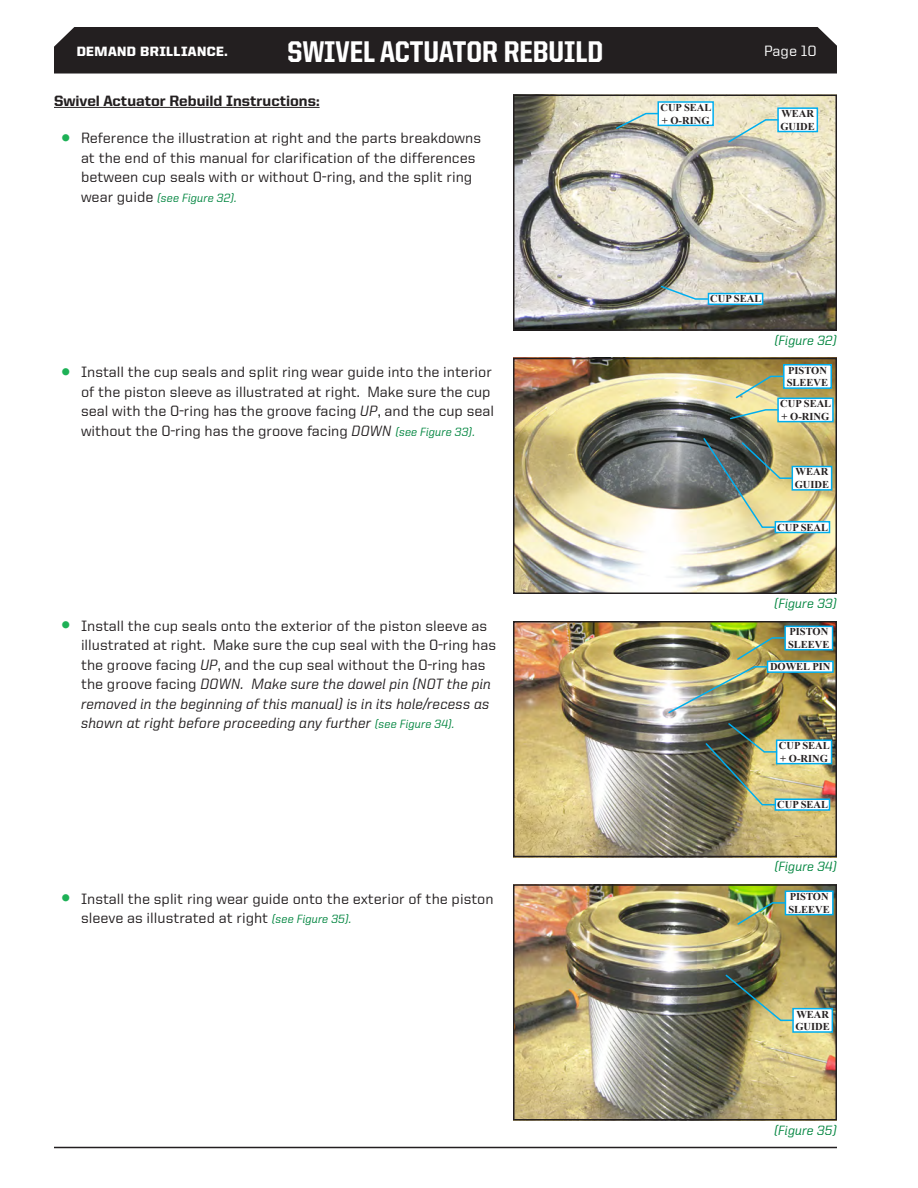
<style>
.page{position:relative;width:918px;height:1188px;background:#fff}
.page>*{position:absolute;margin:0;border:0;box-sizing:border-box;transform-origin:0 0}
.slate_follower_2{font:800 30px "United Sans Semi Cond";color:#fff}
.t1{font:500 15px/19.5px "United Sans Reg";color:#231f20}
.slate_body_text{font:800 15px "United Sans Reg";color:#231f20}
.t2{font:500 15px "United Sans Reg";color:#fff}
.slate_figure{font:500 13.5px "United Italic Reg";color:#00853f}
.t3{font:900 13.5px "United Sans Reg";letter-spacing:.03em;color:#fff}
.t4{font:500 12px "United Italic Reg";color:#00853f}
.caption_text{font:700 10.5px "Times New Roman";color:#231f20}
.s1{font-family:"Arial";font-weight:400;font-size:28.5px;color:#1db156}
.s2{font-family:"United Sans Reg";font-size:15px;color:#231f20}
.s3{font-family:"United Italic Reg"}
.s4{font-family:"United Italic Reg";font-size:12px;color:#00853f}
</style>
<div class="page">
<hr style="left:54px;top:107px;width:266px;height:1px;background:#231f20">
<div style="left:54px;top:27px;width:783px;height:47px;background:#231f20"></div>
<img style="left:516px;top:97px;width:318px;height:231px">
<div style="left:513px;top:94px;width:324px;height:237px;border:2px solid #231f20"></div>
<img style="left:516px;top:624px;width:318px;height:230px">
<div style="left:513px;top:621px;width:324px;height:236px;border:2px solid #231f20"></div>
<img style="left:516px;top:887px;width:318px;height:230px">
<div style="left:513px;top:884px;width:324px;height:236px;border:2px solid #231f20"></div>
<img style="left:516px;top:361px;width:318px;height:230px">
<div style="left:513px;top:358px;width:324px;height:236px;border:2px solid #231f20"></div>
<svg style="left:727px;top:107px;width:92px;height:37px"></svg>
<svg style="left:660px;top:285px;width:104px;height:21px"></svg>
<svg style="left:615px;top:100px;width:100px;height:30px"></svg>
<img style="left:736px;top:890px;width:98px;height:36px">
<img style="left:702px;top:437px;width:131px;height:97px">
<svg style="left:729px;top:363px;width:105px;height:60px"></svg>
<img style="left:704px;top:722px;width:129px;height:90px">
<img style="left:724px;top:973px;width:110px;height:61px">
<img style="left:667px;top:625px;width:167px;height:90px">
<hr style="left:54px;top:1147px;width:783px;height:1px;background:#231f20">
<p class="t3" style="left:77px;top:44px;width:152px">DEMAND BRILLIANCE.</p>
<p class="slate_follower_2" style="left:288px;top:36px;width:317px">SWIVEL ACTUATOR REBUILD</p>
<p class="t2" style="left:764px;top:43px;width:54px">Page 10</p>
<p class="slate_body_text" style="left:54px;top:92px;width:267px">Swivel Actuator Rebuild Instructions:</p>
<p class="t1" style="left:81px;top:128px;width:402px;text-indent:-20px"><span class="s1">•</span> Reference the illustration at right and the parts breakdowns at the end of this manual for clarification of the differences between cup seals with or without O-ring, and the split ring</p>
<p class="t4" style="left:81px;top:191px;width:158px"><span class="s2">wear guide</span> (see Figure 32).</p>
<p class="t1" style="left:81px;top:362px;width:415px;text-indent:-20px"><span class="s1">•</span> Install the cup seals and split ring wear guide into the interior of the piston sleeve as illustrated at right. Make sure the cup seal with the O-ring has the groove facing <span class="s3">UP</span>, and the cup seal without the O-ring has the groove facing <span class="s3">DOWN</span> <span class="s4">(see Figure 33).</span></p>
<p class="t1" style="left:81px;top:616px;width:417px;text-indent:-20px"><span class="s1">•</span> Install the cup seals onto the exterior of the piston sleeve as illustrated at right. Make sure the cup seal with the O-ring has the groove facing <span class="s3">UP</span>, and the cup seal without the O-ring has the groove facing <span class="s3">DOWN. Make sure the dowel pin (NOT the pin removed in the beginning of this manual) is in its hole/recess as shown at right before proceeding any further</span> <span class="s4">(see Figure 34).</span></p>
<p class="t1" style="left:81px;top:889px;width:414px;text-indent:-20px"><span class="s1">•</span> Install the split ring wear guide onto the exterior of the piston sleeve as illustrated at right <span class="s4">(see Figure 35).</span></p>
<p class="caption_text" style="left:660px;top:100px;width:53px">CUP SEAL</p>
<p class="caption_text" style="left:662px;top:113px;width:49px">+ O-RING</p>
<p class="caption_text" style="left:781px;top:106px;width:34px">WEAR</p>
<p class="caption_text" style="left:780px;top:119px;width:36px">GUIDE</p>
<p class="caption_text" style="left:710px;top:292px;width:53px">CUP SEAL</p>
<p class="slate_figure" style="left:774px;top:333px;width:64px">(Figure 32)</p>
<p class="caption_text" style="left:788px;top:363px;width:40px">PISTON</p>
<p class="caption_text" style="left:787px;top:376px;width:43px">SLEEVE</p>
<p class="caption_text" style="left:780px;top:396px;width:53px">CUP SEAL</p>
<p class="caption_text" style="left:782px;top:409px;width:49px">+ O-RING</p>
<p class="caption_text" style="left:796px;top:465px;width:34px">WEAR</p>
<p class="caption_text" style="left:795px;top:477px;width:36px">GUIDE</p>
<p class="caption_text" style="left:777px;top:520px;width:53px">CUP SEAL</p>
<p class="slate_figure" style="left:774px;top:596px;width:64px">(Figure 33)</p>
<p class="caption_text" style="left:789px;top:625px;width:40px">PISTON</p>
<p class="caption_text" style="left:788px;top:637px;width:43px">SLEEVE</p>
<p class="caption_text" style="left:770px;top:660px;width:62px">DOWEL PIN</p>
<p class="caption_text" style="left:779px;top:738px;width:53px">CUP SEAL</p>
<p class="caption_text" style="left:780px;top:751px;width:49px">+ O-RING</p>
<p class="caption_text" style="left:777px;top:797px;width:53px">CUP SEAL</p>
<p class="slate_figure" style="left:774px;top:859px;width:64px">(Figure 34)</p>
<p class="caption_text" style="left:790px;top:889px;width:40px">PISTON</p>
<p class="caption_text" style="left:788px;top:902px;width:43px">SLEEVE</p>
<p class="caption_text" style="left:796px;top:1007px;width:34px">WEAR</p>
<p class="caption_text" style="left:795px;top:1019px;width:36px">GUIDE</p>
<p class="slate_figure" style="left:774px;top:1123px;width:64px">(Figure 35)</p>
</div>
